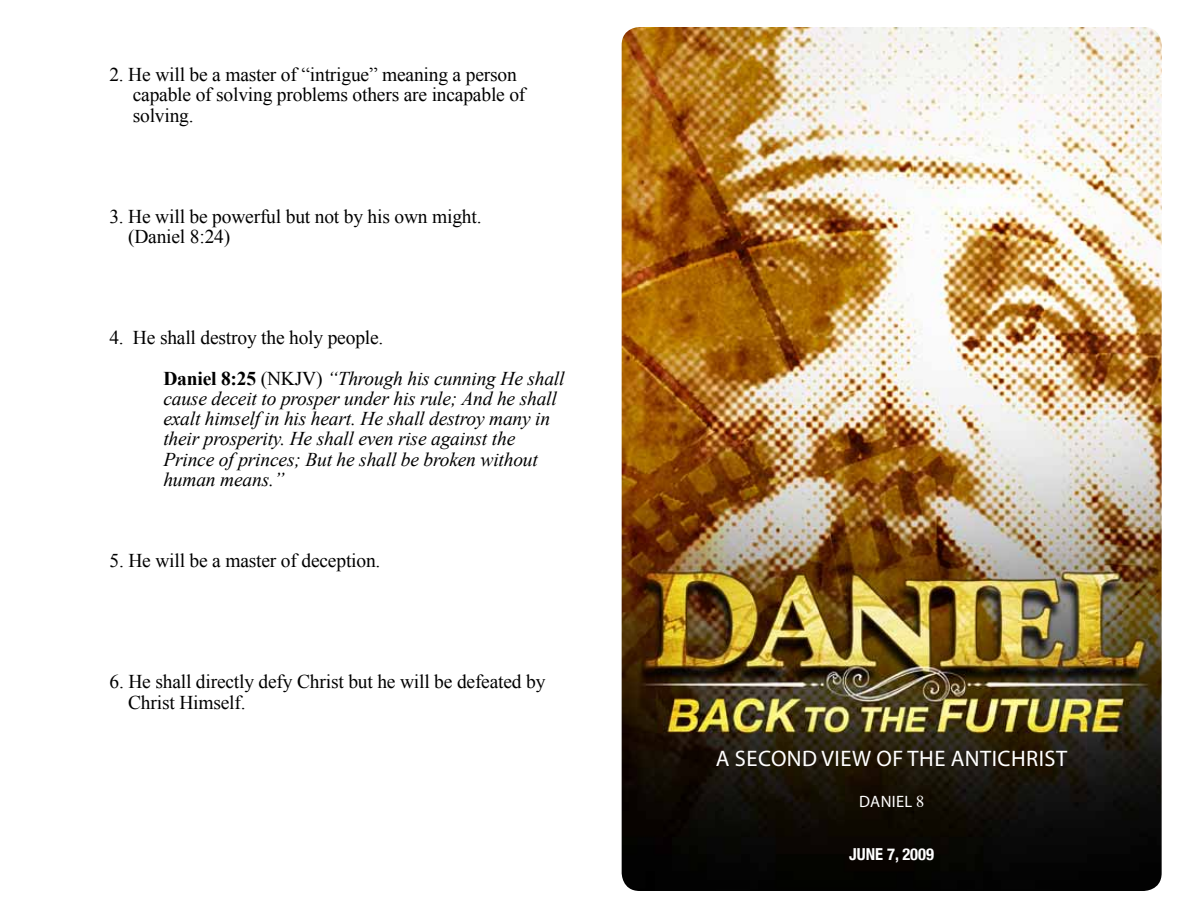
<style>
.page{position:relative;width:1188px;height:918px;background:#fff}
.page>*{position:absolute;margin:0;border:0;box-sizing:border-box;transform-origin:0 0}
.t1{font:22.5px "Myriad Pro";letter-spacing:.02em;color:#fff}
.t2{font:19.5px/20.2px "Times New Roman";letter-spacing:-.01em;color:#000}
.t3{font:italic 19.5px/20.2px "Times New Roman";letter-spacing:-.01em;color:#000}
.t4{font:700 condensed 16.5px "Helvetica Neue";color:#fff}
.t5{font:16.5px "Myriad Pro";color:#fff}
.s1{font-weight:700}
.s2{font-style:italic}
.s3{font-family:"Times"}
</style>
<div class="page">
<img style="left:622px;top:27px;width:540px;height:864px">
<p class="t2" style="left:133px;top:64px;width:394px;text-indent:-23px">2. He will be a master of “intrigue” meaning a person capable of solving problems others are incapable of solving.</p>
<p class="t2" style="left:128px;top:206px;width:355px;text-indent:-19px">3. He will be powerful but not by his own might. (Daniel 8:24)</p>
<p class="t2" style="left:163px;top:317px;width:403px;line-height:40.5px;text-indent:-54px">4. He shall destroy the holy people.<br><span class="s1">Daniel 8:25</span> (NKJV) <span class="s2">“Through his cunning He shall</span></p>
<p class="t3" style="left:163px;top:388px;width:395px">cause deceit to prosper under his rule; And he shall exalt himself in his heart. He shall destroy many in their prosperity. He shall even rise against the Prince of princes; But he shall be broken without human means.”</p>
<p class="t2" style="left:109px;top:550px;width:272px">5. He will be a master of deception.</p>
<p class="t2" style="left:128px;top:672px;width:419px;text-indent:-19px">6. He shall directly defy Christ but he will be defeated by<br>Christ Himself.</p>
<p class="t1" style="left:716px;top:744px;width:353px">A SECOND VIEW OF THE ANTICHRIST</p>
<p class="t5" style="left:859px;top:791px;width:67px">DANIEL <span class="s3">8</span></p>
<p class="t4" style="left:849px;top:844px;width:86px">JUNE 7, 2009</p>
</div>
